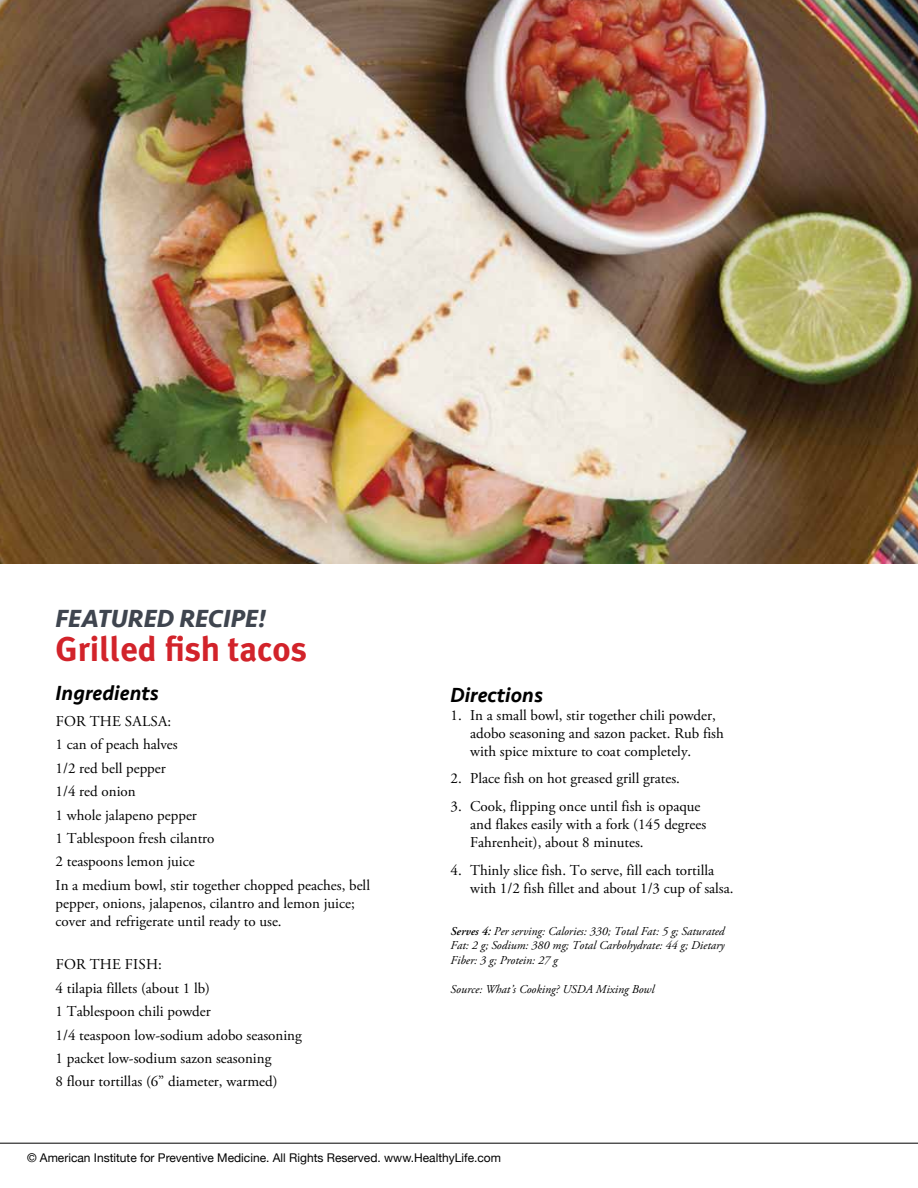
<style>
.page{position:relative;width:918px;height:1188px;background:#fff}
.page>*{position:absolute;margin:0;border:0;box-sizing:border-box;transform-origin:0 0}
.t1{font:700 34.5px "Meta Plus";color:#d2232a}
.t2{font:italic 700 25.5px "Seravek";color:#3f454f}
.t3{font:italic 500 21px "Seravek";color:#000}
.t4{font:15px/23.4px "Adobe Garamond Pro";color:#000}
.t5{font:italic 12px/14.4px "Adobe Garamond Pro";color:#000;text-align:justify}
.t6{font:12px "Helvetica Neue";color:#000}
.s1{font-weight:600}
</style>
<div class="page">
<img style="left:0;top:1px;width:918px;height:562px">
<hr style="left:0;top:0;width:918px;height:1px;background:#e6e7e8">
<hr style="left:0;top:1143px;width:918px;height:1px;background:#000">
<h2 class="t2" style="left:56px;top:597px;width:212px">FEATURED RECIPE!</h2>
<h1 class="t1" style="left:56px;top:629px;width:253px">Grilled fish tacos</h1>
<h3 class="t3" style="left:56px;top:680px;width:105px">Ingredients</h3>
<p class="t4" style="left:56px;top:710px;width:316px">FOR THE SALSA:<br>1 can of peach halves<br>1/2 red bell pepper<br>1/4 red onion<br>1 whole jalapeno pepper<br>1 Tablespoon fresh cilantro<br>2 teaspoons lemon juice<br>In a medium bowl, stir together chopped peaches, bell</p>
<p class="t4" style="left:56px;top:895px;width:301px;line-height:18px">pepper, onions, jalapenos, cilantro and lemon juice; cover and refrigerate until ready to use.</p>
<p class="t4" style="left:56px;top:953px;width:248px">FOR THE FISH:<br>4 tilapia fillets (about 1 lb)<br>1 Tablespoon chili powder<br>1/4 teaspoon low-sodium adobo seasoning<br>1 packet low-sodium sazon seasoning<br>8 flour tortillas (6” diameter, warmed)</p>
<h3 class="t3" style="left:451px;top:682px;width:94px">Directions</h3>
<p class="t4" style="left:470px;top:706px;width:255px;line-height:18px;text-indent:-20px">1. In a small bowl, stir together chili powder, adobo seasoning and sazon packet. Rub fish with spice mixture to coat completely.</p>
<p class="t4" style="left:451px;top:767px;width:231px">2. Place fish on hot greased grill grates.</p>
<p class="t4" style="left:470px;top:798px;width:238px;line-height:18px;text-indent:-20px">3. Cook, flipping once until fish is opaque and flakes easily with a fork (145 degrees<br>Fahrenheit), about 8 minutes.</p>
<p class="t4" style="left:470px;top:862px;width:265px;line-height:18px;text-indent:-20px">4. Thinly slice fish. To serve, fill each tortilla with 1/2 fish fillet and about 1/3 cup of salsa.</p>
<p class="t5" style="left:451px;top:924px;width:276px"><span class="s1">Serves 4:</span> Per serving: Calories: 330; Total Fat: 5 g; Saturated Fat: 2 g; Sodium: 380 mg; Total Carbohydrate: 44 g; Dietary Fiber: 3 g; Protein: 27 g</p>
<p class="t5" style="left:451px;top:982px;width:205px">Source: What’s Cooking? USDA Mixing Bowl</p>
<p class="t6" style="left:27px;top:1150px;width:476px">© American Institute for Preventive Medicine. All Rights Reserved. www.HealthyLife.com</p>
</div>
